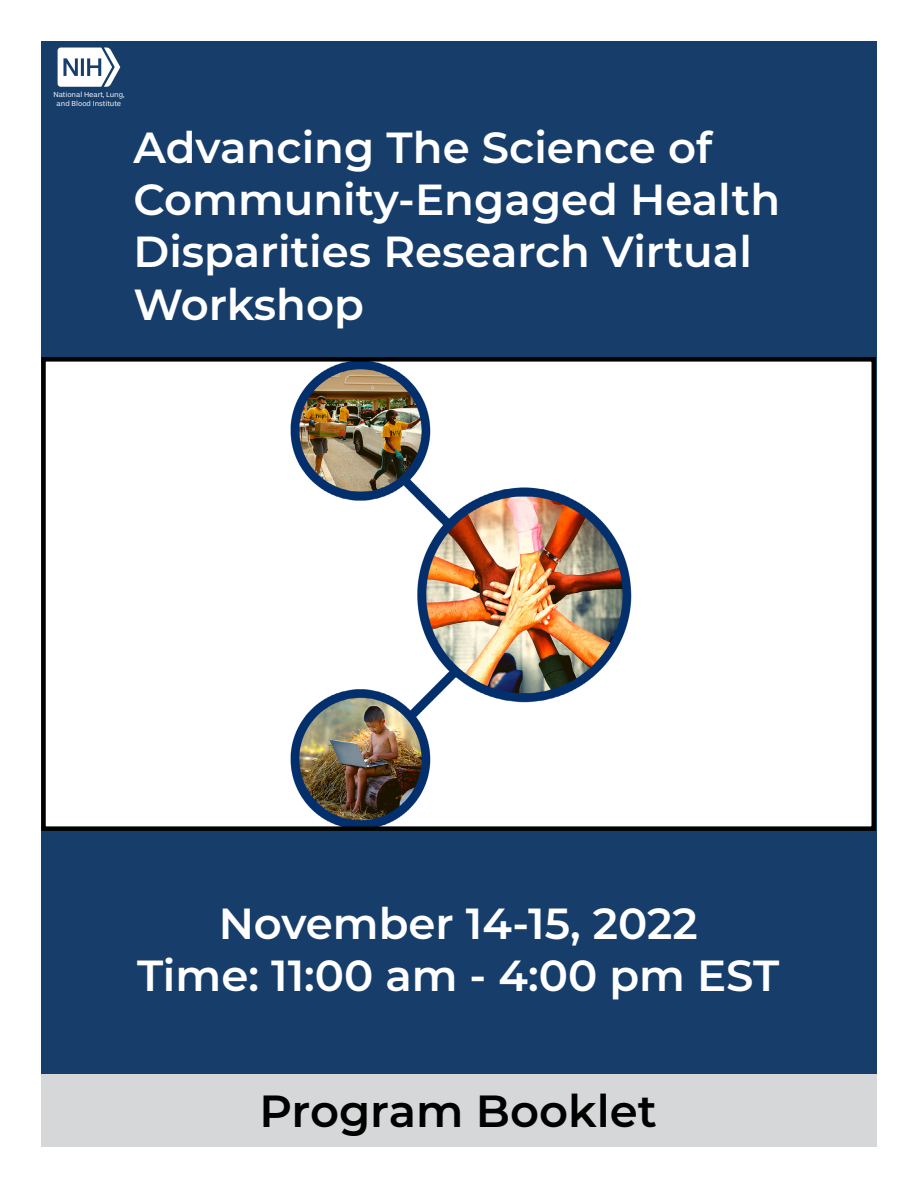
<style>
.page{position:relative;width:918px;height:1188px;background:#fff}
.page>*{position:absolute;margin:0;border:0;box-sizing:border-box;transform-origin:0 0}
.t1{font:600 45px "Montserrat";color:#000101}
.t2{font:600 43.5px/52.2px "Montserrat";color:#fff}
.t3{font:7.5px/9px "Stevie Sans";color:#fff;text-align:center}
</style>
<div class="page">
<div style="left:41px;top:41px;width:836px;height:1106px;background:#173e6a"></div>
<div style="left:41px;top:1074px;width:836px;height:73px;background:#d6d7d8"></div>
<svg style="left:58px;top:47px;width:62px;height:40px"></svg>
<img style="left:46px;top:362px;width:825px;height:464px">
<div style="left:41px;top:357px;width:835px;height:474px;border:4px solid #000101"></div>
<p class="t3" style="left:53px;top:90px;width:73px">National Heart, Lung, and Blood Institute</p>
<h1 class="t2" style="left:133px;top:120px;width:648px">Advancing The Science of<br>Community-Engaged Health<br>Disparities Research Virtual<br>Workshop</h1>
<p class="t2" style="left:137px;top:895px;width:644px;text-align:center">November 14-15, 2022<br>Time: 11:00 am - 4:00 pm EST</p>
<h1 class="t1" style="left:260px;top:1079px;width:399px">Program Booklet</h1>
</div>
